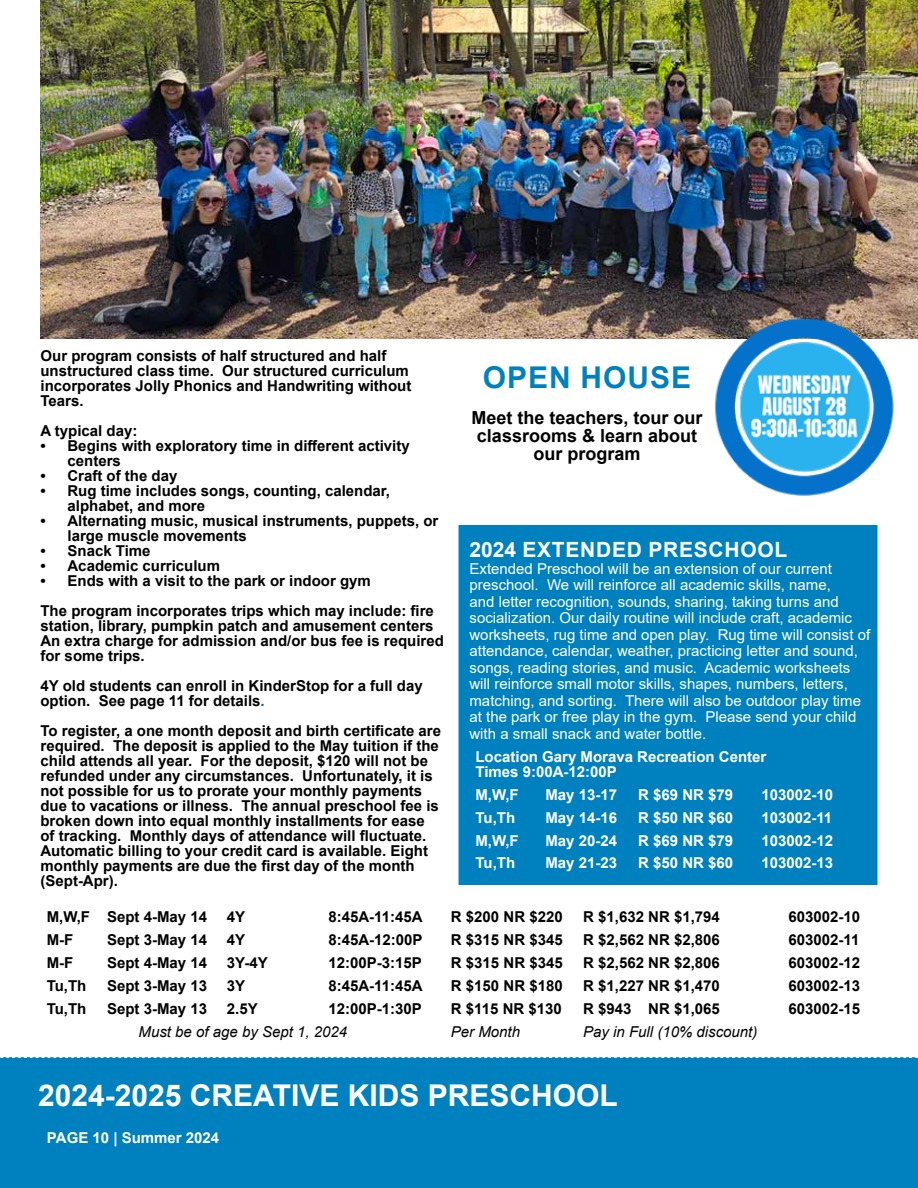
<style>
.page{position:relative;width:918px;height:1188px;background:#fff}
.page>*{position:absolute;margin:0;border:0;box-sizing:border-box;transform-origin:0 0}
.t1{font:700 30px "Arial";color:#fff}
.t2{font:700 30px "Arial";letter-spacing:.035em;color:#0081bf}
.t3{font:700 21px "Arial";letter-spacing:.035em;color:#fff}
.t4{font:700 18px/18px "Arial";color:#000;text-align:center}
.t5{font:700 15px/15px "Arial";color:#000}
.t6{font:15px/16.5px "Arial";color:#fff}
.t7{font:700 15px/15px "Arial";color:#fff}
.t8{font:italic 15px "Arial";color:#000}
.s1{color:#0056a7}
</style>
<div class="page">
<div style="left:459px;top:525px;width:419px;height:360px;background:#0081bf"></div>
<div style="left:0;top:1057px;width:918px;height:131px;background:#0081bf"></div>
<img style="left:40px;top:0;width:878px;height:339px">
<img style="left:711px;top:314px;width:186px;height:182px">
<p class="t5" style="left:40px;top:349px;width:372px">Our program consists of half structured and half unstructured class time. Our structured curriculum incorporates Jolly Phonics and Handwriting without Tears.</p>
<p class="t5" style="left:40px;top:424px;width:98px">A typical day:</p>
<p class="t5" style="left:68px;top:439px;width:344px;text-indent:-27px">• Begins with exploratory time in different activity centers</p>
<p class="t5" style="left:40px;top:469px;width:139px">• Craft of the day</p>
<p class="t5" style="left:68px;top:484px;width:324px;text-indent:-27px">• Rug time includes songs, counting, calendar, alphabet, and more</p>
<p class="t5" style="left:68px;top:514px;width:372px;text-indent:-27px">• Alternating music, musical instruments, puppets, or large muscle movements</p>
<p class="t5" style="left:40px;top:544px;width:112px">• Snack Time</p>
<p class="t5" style="left:40px;top:559px;width:181px">• Academic curriculum</p>
<p class="t5" style="left:40px;top:566px;width:395px;line-height:30px">• Ends with a visit to the park or indoor gym<br>The program incorporates trips which may include: fire</p>
<p class="t5" style="left:40px;top:619px;width:405px">station, library, pumpkin patch and amusement centers<br>An extra charge for admission and/or bus fee is required for some trips.</p>
<p class="t5" style="left:40px;top:679px;width:384px">4Y old students can enroll in KinderStop for a full day option. See page 11 for details<span class="s1">.</span></p>
<p class="t5" style="left:40px;top:724px;width:402px">To register, a one month deposit and birth certificate are required. The deposit is applied to the May tuition if the child attends all year. For the deposit, $120 will not be refunded under any circumstances. Unfortunately, it is not possible for us to prorate your monthly payments due to vacations or illness. The annual preschool fee is broken down into equal monthly installments for ease of tracking. Monthly days of attendance will fluctuate.<br>Automatic billing to your credit card is available. Eight monthly payments are due the first day of the month (Sept-Apr).</p>
<p class="t5" style="left:47px;top:909px;width:162px">M,W,F Sept 4-May 14</p>
<p class="t5" style="left:227px;top:909px;width:20px">4Y</p>
<p class="t5" style="left:328px;top:909px;width:96px">8:45A-11:45A</p>
<p class="t5" style="left:451px;top:909px;width:113px">R $200 NR $220</p>
<p class="t5" style="left:583px;top:909px;width:138px">R $1,632 NR $1,794</p>
<p class="t5" style="left:788px;top:909px;width:73px">603002-10</p>
<p class="t5" style="left:47px;top:932px;width:28px">M-F</p>
<p class="t5" style="left:107px;top:932px;width:102px">Sept 3-May 14</p>
<p class="t5" style="left:227px;top:932px;width:20px">4Y</p>
<p class="t5" style="left:328px;top:932px;width:96px">8:45A-12:00P</p>
<p class="t5" style="left:451px;top:932px;width:113px">R $315 NR $345</p>
<p class="t5" style="left:583px;top:932px;width:138px">R $2,562 NR $2,806</p>
<p class="t5" style="left:788px;top:932px;width:72px">603002-11</p>
<p class="t5" style="left:47px;top:955px;width:28px">M-F</p>
<p class="t5" style="left:107px;top:955px;width:102px">Sept 4-May 14</p>
<p class="t5" style="left:227px;top:955px;width:42px">3Y-4Y</p>
<p class="t5" style="left:328px;top:955px;width:95px">12:00P-3:15P</p>
<p class="t5" style="left:451px;top:955px;width:113px">R $315 NR $345</p>
<p class="t5" style="left:583px;top:955px;width:138px">R $2,562 NR $2,806</p>
<p class="t5" style="left:788px;top:955px;width:73px">603002-12</p>
<p class="t5" style="left:47px;top:978px;width:41px">Tu,Th</p>
<p class="t5" style="left:107px;top:978px;width:102px">Sept 3-May 13</p>
<p class="t5" style="left:227px;top:978px;width:20px">3Y</p>
<p class="t5" style="left:328px;top:978px;width:96px">8:45A-11:45A</p>
<p class="t5" style="left:451px;top:978px;width:113px">R $150 NR $180</p>
<p class="t5" style="left:583px;top:978px;width:138px">R $1,227 NR $1,470</p>
<p class="t5" style="left:788px;top:978px;width:73px">603002-13</p>
<p class="t5" style="left:47px;top:1001px;width:41px">Tu,Th</p>
<p class="t5" style="left:107px;top:1001px;width:102px">Sept 3-May 13</p>
<p class="t5" style="left:227px;top:1001px;width:32px">2.5Y</p>
<p class="t5" style="left:328px;top:1001px;width:95px">12:00P-1:30P</p>
<p class="t5" style="left:451px;top:1001px;width:112px">R $115 NR $130</p>
<p class="t5" style="left:583px;top:1001px;width:138px">R $943 NR $1,065</p>
<p class="t5" style="left:788px;top:1001px;width:73px">603002-15</p>
<p class="t8" style="left:139px;top:1022px;width:210px">Must be of age by Sept 1, 2024</p>
<p class="t8" style="left:451px;top:1022px;width:71px">Per Month</p>
<p class="t8" style="left:583px;top:1022px;width:176px">Pay in Full (10% discount)</p>
<h1 class="t2" style="left:483px;top:356px;width:210px">OPEN HOUSE</h1>
<p class="t4" style="left:471px;top:409px;width:233px">Meet the teachers, tour our classrooms &amp; learn about our program</p>
<h2 class="t3" style="left:470px;top:535px;width:319px">2024 EXTENDED PRESCHOOL</h2>
<p class="t6" style="left:470px;top:560px;width:402px">Extended Preschool will be an extension of our current preschool. We will reinforce all academic skills, name,<br>and letter recognition, sounds, sharing, taking turns and socialization. Our daily routine will include craft, academic worksheets, rug time and open play. Rug time will consist of attendance, calendar, weather, practicing letter and sound, songs, reading stories, and music. Academic worksheets will reinforce small motor skills, shapes, numbers, letters, matching, and sorting. There will also be outdoor play time at the park or free play in the gym. Please send your child with a small snack and water bottle.</p>
<p class="t7" style="left:476px;top:749px;width:292px">Location Gary Morava Recreation Center<br>Times 9:00A-12:00P</p>
<p class="t7" style="left:476px;top:787px;width:45px">M,W,F</p>
<p class="t7" style="left:545px;top:787px;width:73px">May 13-17</p>
<p class="t7" style="left:638px;top:787px;width:97px">R $69 NR $79</p>
<p class="t7" style="left:761px;top:787px;width:73px">103002-10</p>
<p class="t7" style="left:476px;top:810px;width:41px">Tu,Th</p>
<p class="t7" style="left:545px;top:810px;width:73px">May 14-16</p>
<p class="t7" style="left:638px;top:810px;width:97px">R $50 NR $60</p>
<p class="t7" style="left:761px;top:810px;width:72px">103002-11</p>
<p class="t7" style="left:476px;top:833px;width:45px">M,W,F</p>
<p class="t7" style="left:545px;top:833px;width:73px">May 20-24</p>
<p class="t7" style="left:638px;top:833px;width:97px">R $69 NR $79</p>
<p class="t7" style="left:761px;top:833px;width:73px">103002-12</p>
<p class="t7" style="left:476px;top:856px;width:41px">Tu,Th</p>
<p class="t7" style="left:545px;top:856px;width:73px">May 21-23</p>
<p class="t7" style="left:638px;top:856px;width:97px">R $50 NR $60</p>
<p class="t7" style="left:761px;top:856px;width:73px">103002-13</p>
<h1 class="t1" style="left:38px;top:1074px;width:581px">2024-2025 CREATIVE KIDS PRESCHOOL</h1>
<p class="t7" style="left:47px;top:1130px;width:174px">PAGE 10 | Summer 2024</p>
</div>
